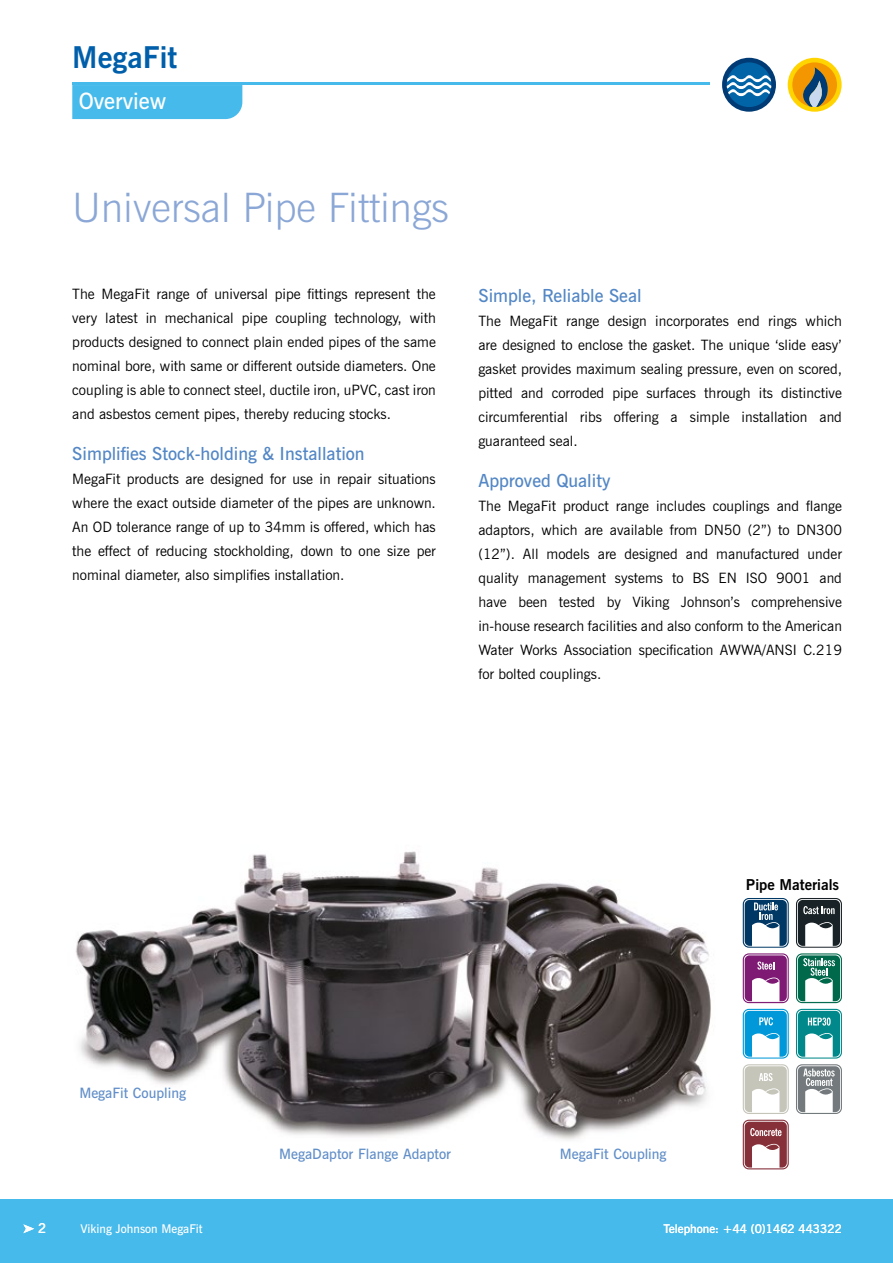
<style>
.page{position:relative;width:893px;height:1263px;background:#fff}
.page>*{position:absolute;margin:0;border:0;box-sizing:border-box;transform-origin:0 0}
.t1{font:300 40.5px "News Gothic BT";color:#8ba7d6}
.t2{font:700 30px "News Gothic BT";color:#005faa}
.t3{font:600 22.5px "News Gothic BT";color:#fff}
.t4{font:600 18px "News Gothic BT";color:#5387c5}
.t5{font:700 15px "News Gothic BT";color:#000}
.t6{font:14.25px/24px "News Gothic BT";color:#000;text-align:justify}
.t7{font:600 14.25px "News Gothic BT";color:#628fc9}
.t8{font:600 13.5px "News Gothic BT";color:#fff}
.t9{font:600 12px "News Gothic BT";color:#fff}
</style>
<div class="page">
<div style="left:0;top:1199px;width:893px;height:64px;background:#47baec"></div>
<svg style="left:23px;top:1224px;width:11px;height:9px"></svg>
<hr style="left:72px;top:83px;width:638px;height:2px;background:#47baec">
<div style="left:72px;top:85px;width:170px;height:34px;background:#47baec"></div>
<div style="left:788px;top:58px;width:54px;height:54px;background:#ffd400;border-radius:50%"></div>
<svg style="left:792px;top:62px;width:45px;height:46px"></svg>
<div style="left:722px;top:58px;width:54px;height:54px;background:#003b75;border-radius:50%"></div>
<div style="left:727px;top:62px;width:44px;height:45px;background:#0064a7;border-radius:50%"></div>
<svg style="left:727px;top:75px;width:44px;height:21px"></svg>
<img style="left:75px;top:851px;width:636px;height:289px">
<div style="left:745px;top:900px;width:42px;height:46px;background:#003865;border-radius:5px"></div>
<div style="left:743px;top:898px;width:46px;height:50px;border:1px solid #003865;border-radius:6px"></div>
<svg style="left:752px;top:902px;width:27px;height:44px"></svg>
<div style="left:798px;top:900px;width:42px;height:46px;background:#192226;border-radius:5px"></div>
<div style="left:796px;top:898px;width:46px;height:50px;border:1px solid #192226;border-radius:6px"></div>
<svg style="left:805px;top:922px;width:28px;height:24px"></svg>
<svg style="left:803px;top:906px;width:32px;height:8px"></svg>
<div style="left:745px;top:955px;width:42px;height:46px;background:#7e1974;border-radius:5px"></div>
<div style="left:743px;top:953px;width:46px;height:50px;border:1px solid #7e1974;border-radius:6px"></div>
<svg style="left:752px;top:977px;width:27px;height:25px"></svg>
<svg style="left:757px;top:961px;width:17px;height:9px"></svg>
<div style="left:798px;top:955px;width:42px;height:46px;background:#00684b;border-radius:5px"></div>
<div style="left:796px;top:953px;width:46px;height:50px;border:1px solid #00684b;border-radius:6px"></div>
<svg style="left:803px;top:958px;width:32px;height:44px"></svg>
<div style="left:745px;top:1011px;width:42px;height:46px;background:#0098d8;border-radius:5px"></div>
<div style="left:743px;top:1009px;width:46px;height:49px;border:1px solid #0098d8;border-radius:6px"></div>
<svg style="left:752px;top:1033px;width:27px;height:24px"></svg>
<svg style="left:759px;top:1017px;width:14px;height:8px"></svg>
<div style="left:798px;top:1011px;width:42px;height:46px;background:#00888a;border-radius:5px"></div>
<div style="left:796px;top:1009px;width:46px;height:49px;border:1px solid #00888a;border-radius:6px"></div>
<svg style="left:805px;top:1033px;width:28px;height:24px"></svg>
<svg style="left:808px;top:1017px;width:23px;height:8px"></svg>
<div style="left:745px;top:1066px;width:42px;height:46px;background:#c6c5ba;border-radius:5px"></div>
<div style="left:743px;top:1064px;width:46px;height:50px;border:1px solid #c6c5ba;border-radius:6px"></div>
<svg style="left:752px;top:1088px;width:27px;height:24px"></svg>
<svg style="left:759px;top:1073px;width:14px;height:8px"></svg>
<div style="left:745px;top:1122px;width:42px;height:45px;background:#863039;border-radius:5px"></div>
<div style="left:743px;top:1120px;width:46px;height:49px;border:1px solid #863039;border-radius:6px"></div>
<svg style="left:752px;top:1143px;width:27px;height:25px"></svg>
<svg style="left:750px;top:1128px;width:31px;height:8px"></svg>
<div style="left:798px;top:1066px;width:42px;height:46px;background:#73797c;border-radius:5px"></div>
<div style="left:796px;top:1064px;width:46px;height:50px;border:1px solid #73797c;border-radius:6px"></div>
<svg style="left:803px;top:1068px;width:32px;height:44px"></svg>
<h2 class="t2" style="left:72px;top:39px;width:106px">MegaFit</h2>
<h3 class="t3" style="left:79px;top:87px;width:89px">Overview</h3>
<h1 class="t1" style="left:72px;top:183px;width:378px">Universal Pipe Fittings</h1>
<p class="t6" style="left:72px;top:281px;width:365px">The MegaFit range of universal pipe fittings represent the very latest in mechanical pipe coupling technology, with products designed to connect plain ended pipes of the same nominal bore, with same or different outside diameters. One coupling is able to connect steel, ductile iron, uPVC, cast iron and asbestos cement pipes, thereby reducing stocks.</p>
<p class="t4" style="left:72px;top:443px;width:294px">Simplifies Stock-holding &amp; Installation</p>
<p class="t6" style="left:72px;top:467px;width:365px">MegaFit products are designed for use in repair situations where the exact outside diameter of the pipes are unknown.<br>An OD tolerance range of up to 34mm is offered, which has the effect of reducing stockholding, down to one size per nominal diameter, also simplifies installation.</p>
<p class="t4" style="left:478px;top:284px;width:165px">Simple, Reliable Seal</p>
<p class="t6" style="left:478px;top:308px;width:365px">The MegaFit range design incorporates end rings which are designed to enclose the gasket. The unique ‘slide easy’ gasket provides maximum sealing pressure, even on scored, pitted and corroded pipe surfaces through its distinctive circumferential ribs offering a simple installation and guaranteed seal.</p>
<p class="t4" style="left:478px;top:470px;width:134px">Approved Quality</p>
<p class="t6" style="left:478px;top:494px;width:365px">The MegaFit product range includes couplings and flange adaptors, which are available from DN50 (2”) to DN300 (12”). All models are designed and manufactured under quality management systems to BS EN ISO 9001 and have been tested by Viking Johnson’s comprehensive in-house research facilities and also conform to the American Water Works Association specification AWWA/ANSI C.219 for bolted couplings.</p>
<p class="t5" style="left:746px;top:875px;width:95px">Pipe Materials</p>
<p class="t8" style="left:38px;top:1220px;width:10px">2</p>
<p class="t7" style="left:79px;top:1084px;width:108px">MegaFit Coupling</p>
<p class="t7" style="left:279px;top:1145px;width:173px">MegaDaptor Flange Adaptor</p>
<p class="t7" style="left:560px;top:1145px;width:108px">MegaFit Coupling</p>
<p class="t9" style="left:81px;top:1222px;width:123px">Viking Johnson MegaFit</p>
<p class="t9" style="left:664px;top:1222px;width:180px">Telephone: +44 (0)1462 443322</p>
</div>
